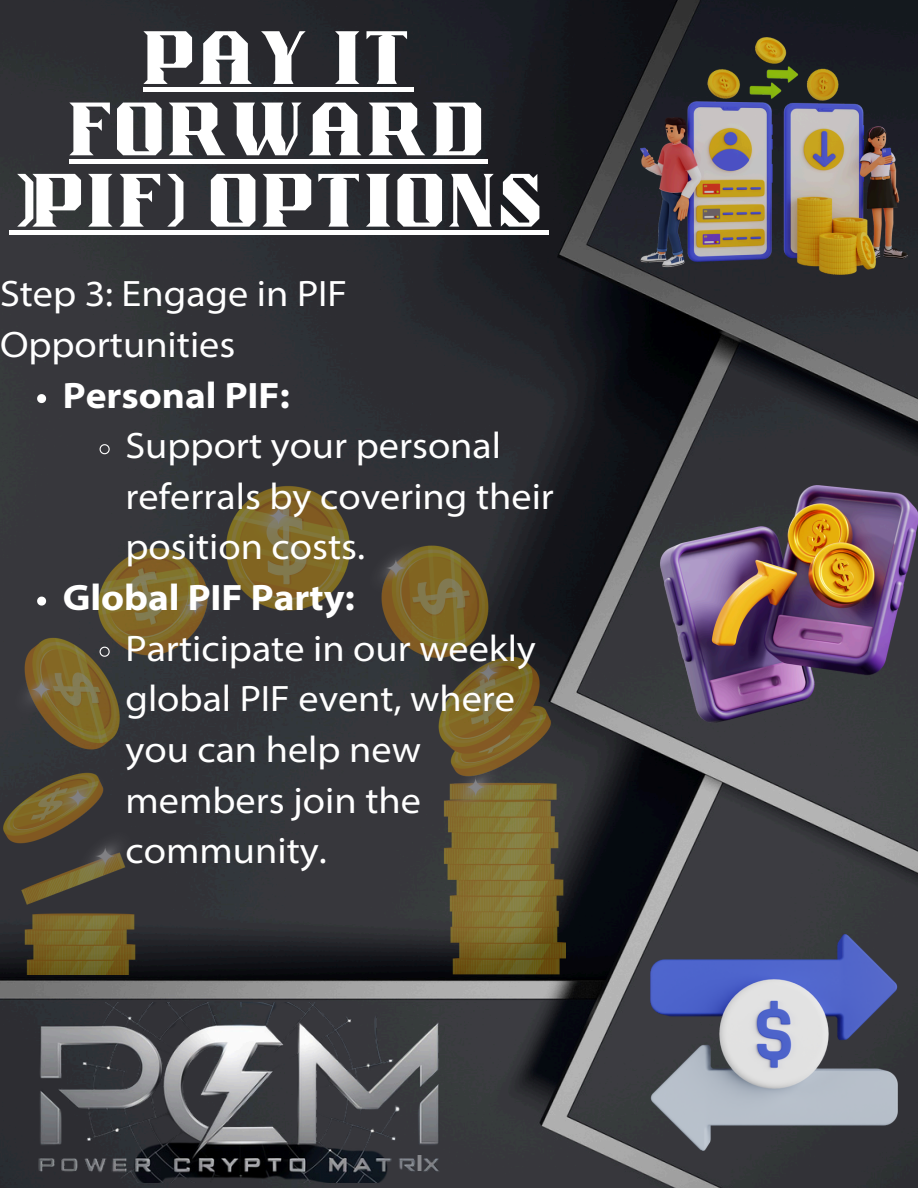
<style>
.page{position:relative;width:918px;height:1188px;background:#fff}
.page>*{position:absolute;margin:0;border:0;box-sizing:border-box;transform-origin:0 0}
.t1{font:52.8px/71.4px "Bisdak";color:#fff;text-align:center}
.t2{font:semi-expanded 36.9px/50.7px "Myriad Pro";color:#fff}
.t3{font:700 semi-expanded 36.9px "Myriad Pro";color:#fff}
.t4{font:700 semi-expanded 23.7px "Myriad Pro";color:#898a8e}
</style>
<div class="page">
<img style="left:0;top:0;width:918px;height:1188px">
<img style="left:661px;top:486px;width:257px;height:237px">
<img style="left:640px;top:38px;width:268px;height:236px">
<img style="left:650px;top:935px;width:248px;height:216px">
<img style="left:12px;top:1002px;width:481px;height:180px">
<img style="left:0;top:472px;width:566px;height:502px">
<svg style="left:37px;top:394px;width:9px;height:9px"></svg>
<svg style="left:99px;top:443px;width:11px;height:12px"></svg>
<svg style="left:37px;top:597px;width:9px;height:9px"></svg>
<svg style="left:99px;top:646px;width:11px;height:12px"></svg>
<div style="left:143px;top:87px;width:271px;height:5px;background:#fff"></div>
<hr style="left:69px;top:159px;width:419px;height:4px;background:#fff">
<div style="left:9px;top:230px;width:540px;height:5px;background:#fff"></div>
<p class="t1" style="left:9px;top:30px;width:541px">PAY IT<br>FORWARD (PIF) OPTIONS</p>
<p class="t2" style="left:0;top:272px;width:349px">Step 3: Engage in PIF<br>Opportunities</p>
<p class="t3" style="left:63px;top:380px;width:228px">Personal PIF:</p>
<p class="t2" style="left:125px;top:424px;width:430px">Support your personal referrals by covering their position costs.</p>
<p class="t3" style="left:63px;top:582px;width:293px">Global PIF Party:</p>
<p class="t2" style="left:125px;top:626px;width:412px">Participate in our weekly global PIF event, where you can help new members join the community.</p>
<p class="t4" style="left:416px;top:1154px;width:9px">I</p>
</div>
